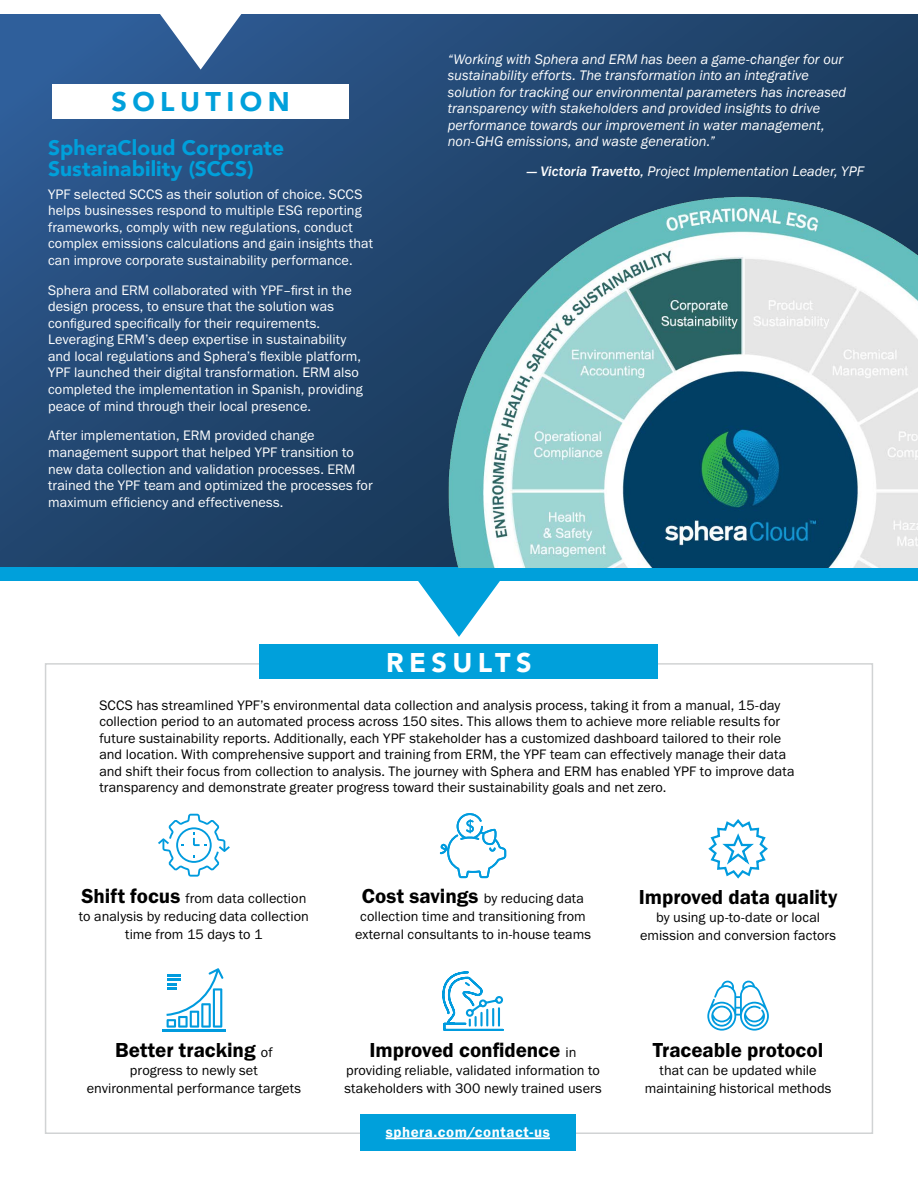
<style>
.page{position:relative;width:918px;height:1188px;background:#fff}
.page>*{position:absolute;margin:0;border:0;box-sizing:border-box;transform-origin:0 0}
.t1{font:900 27px "Avenir";letter-spacing:.2em;color:#00a0db}
.t2{font:900 27px "Avenir";letter-spacing:.2em;color:#fff}
.t3{font:21px "Franklin Gothic URW Dem";letter-spacing:-.005em;color:#000}
.t4{font:900 21px/21px "Avenir";letter-spacing:.005em;color:#00a0db}
.t5{font:15px "Franklin Gothic URW Dem";letter-spacing:.04em;color:#fff}
.t6{font:14.25px/18px "Franklin Gothic URW Boo";letter-spacing:.005em;color:#000;text-align:center}
.t7{font:14.25px/16.5px "Franklin Gothic URW Boo";letter-spacing:.005em;color:#fff}
.t8{font:italic 14.25px/16.5px "Franklin Gothic";color:#fff}
.s1{font-family:"Franklin Gothic URW Med Ita";font-style:normal}
.s2{font-family:"Franklin Gothic URW Dem";font-size:21px}
.s3{font-family:"Franklin Gothic URW Boo";font-size:14.25px}
</style>
<div class="page">
<svg style="left:0;top:14px;width:918px;height:553px;background:#224873"></svg>
<div style="left:360px;top:1114px;width:216px;height:37px;background:#00a0db"></div>
<hr style="left:386px;top:1137px;width:164px;height:2px;background:#fff">
<svg style="left:418px;top:581px;width:82px;height:56px"></svg>
<div style="left:260px;top:645px;width:398px;height:34px;background:#00a0db"></div>
<div style="left:52px;top:84px;width:297px;height:35px;background:#fff"></div>
<svg style="left:156px;top:14px;width:89px;height:56px"></svg>
<div style="left:0;top:567px;width:918px;height:14px;background:#00a0db"></div>
<img style="left:448px;top:196px;width:470px;height:371px">
<svg style="left:442px;top:971px;width:62px;height:60px"></svg>
<svg style="left:440px;top:813px;width:66px;height:65px"></svg>
<hr style="left:162px;top:1030px;width:63px;height:2px;background:#009bde">
<svg style="left:166px;top:968px;width:58px;height:60px"></svg>
<svg style="left:158px;top:814px;width:72px;height:63px"></svg>
<svg style="left:708px;top:819px;width:60px;height:60px"></svg>
<svg style="left:707px;top:981px;width:62px;height:50px"></svg>
<h1 class="t1" style="left:112px;top:79px;width:180px">SOLUTION</h1>
<h2 class="t4" style="left:48px;top:136px;width:238px">SpheraCloud Corporate<br>Sustainability (SCCS)</h2>
<p class="t7" style="left:48px;top:186px;width:327px">YPF selected SCCS as their solution of choice. SCCS helps businesses respond to multiple ESG reporting frameworks, comply with new regulations, conduct complex emissions calculations and gain insights that can improve corporate sustainability performance.</p>
<p class="t7" style="left:48px;top:282px;width:316px">Sphera and ERM collaborated with YPF–first in the design process, to ensure that the solution was configured specifically for their requirements.<br>Leveraging ERM’s deep expertise in sustainability and local regulations and Sphera’s flexible platform, YPF launched their digital transformation. ERM also completed the implementation in Spanish, providing peace of mind through their local presence.</p>
<p class="t7" style="left:48px;top:427px;width:326px">After implementation, ERM provided change management support that helped YPF transition to new data collection and validation processes. ERM trained the YPF team and optimized the processes for maximum efficiency and effectiveness.</p>
<p class="t8" style="left:448px;top:51px;width:400px">“Working with Sphera and ERM has been a game-changer for our sustainability efforts. The transformation into an integrative solution for tracking our environmental parameters has increased transparency with stakeholders and provided insights to drive performance towards our improvement in water management, non-GHG emissions, and waste generation.”</p>
<p class="t8" style="left:527px;top:164px;width:338px"><span class="s1">— Victoria Travetto,</span> Project Implementation Leader, YPF</p>
<h1 class="t2" style="left:386px;top:639px;width:147px">RESULTS</h1>
<p class="t6" style="left:99px;top:696px;width:697px;line-height:16.5px;text-align:left">SCCS has streamlined YPF’s environmental data collection and analysis process, taking it from a manual, 15-day collection period to an automated process across 150 sites. This allows them to achieve more reliable results for future sustainability reports. Additionally, each YPF stakeholder has a customized dashboard tailored to their role and location. With comprehensive support and training from ERM, the YPF team can effectively manage their data and shift their focus from collection to analysis. The journey with Sphera and ERM has enabled YPF to improve data transparency and demonstrate greater progress toward their sustainability goals and net zero.</p>
<p class="t6" style="left:79px;top:889px;width:231px"><span class="s2">Shift focus</span> from data collection to analysis by reducing data collection time from 15 days to 1</p>
<p class="t6" style="left:355px;top:889px;width:237px"><span class="s2">Cost savings</span> by reducing data collection time and transitioning from external consultants to in-house teams</p>
<h2 class="t3" style="left:639px;top:884px;width:200px">Improved data quality</h2>
<p class="t6" style="left:640px;top:908px;width:197px">by using up-to-date or local emission and conversion factors</p>
<h2 class="t3" style="left:115px;top:1038px;width:159px">Better tracking <span class="s3">of</span></h2>
<p class="t6" style="left:87px;top:1061px;width:216px">progress to newly set environmental performance targets</p>
<h2 class="t3" style="left:370px;top:1038px;width:209px">Improved confidence <span class="s3">in</span></h2>
<p class="t6" style="left:344px;top:1061px;width:259px;text-align:left">providing reliable, validated information to stakeholders with 300 newly trained users</p>
<p class="t5" style="left:386px;top:1123px;width:166px">sphera.com/contact-us</p>
<h2 class="t3" style="left:653px;top:1038px;width:172px">Traceable protocol</h2>
<p class="t6" style="left:645px;top:1061px;width:188px">that can be updated while maintaining historical methods</p>
</div>
